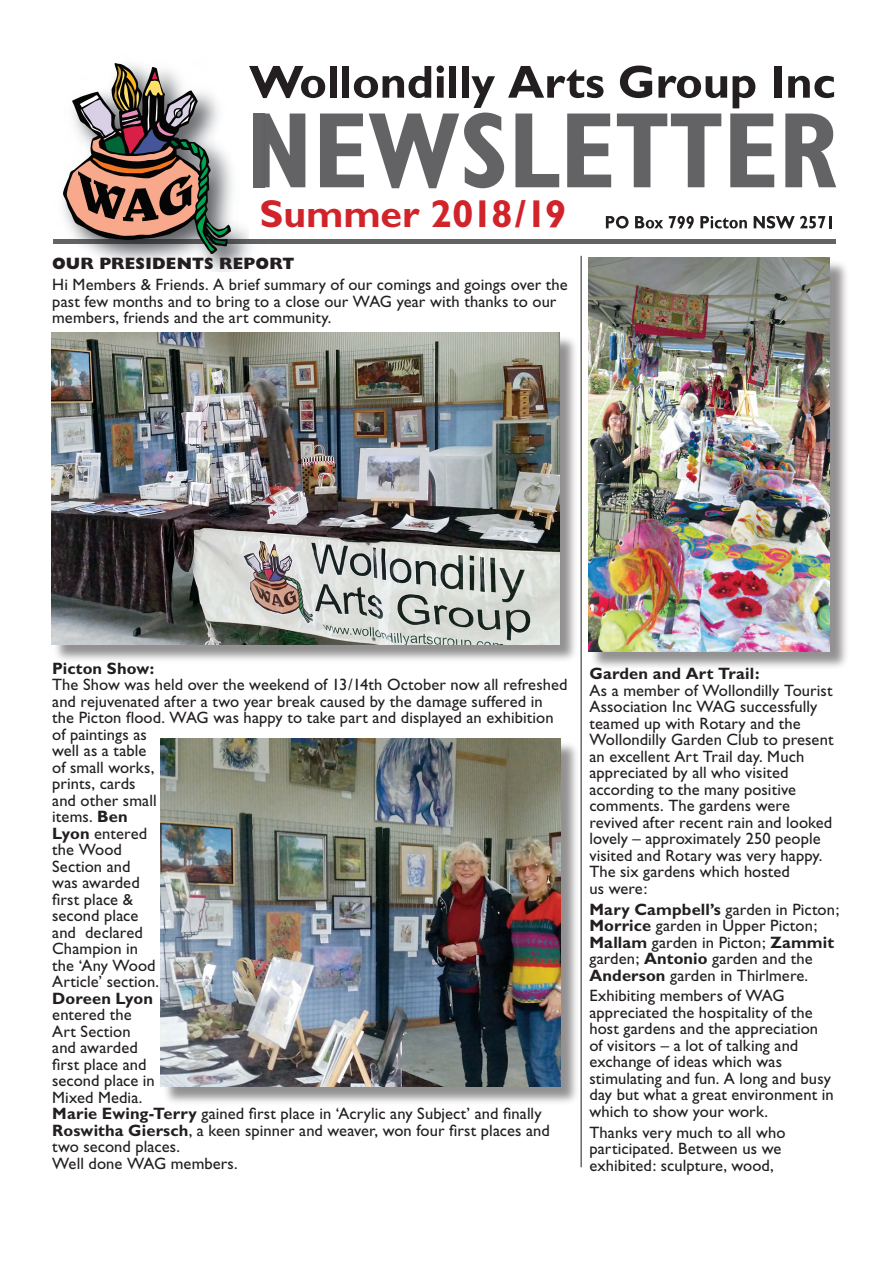
<style>
.page{position:relative;width:893px;height:1263px;background:#fff}
.page>*{position:absolute;margin:0;border:0;box-sizing:border-box;transform-origin:0 0}
.t1{font:700 39px "Gill Sans";letter-spacing:-.005em;color:#d1232a}
.t2{font:16.5px/16.5px "Gill Sans";letter-spacing:.005em;color:#231f20}
.t3{font:700 16.5px "Gill Sans";letter-spacing:.005em;color:#231f20}
.t4{font:800 16.5px "Gill Sans";letter-spacing:.015em;color:#231f20}
.s1{font-weight:700}
</style>
<div class="page">
<hr style="left:581px;top:256px;width:1px;height:911px;background:#231f20">
<svg style="left:620px;top:66px;width:32px;height:32px"></svg>
<svg style="left:658px;top:76px;width:69px;height:22px"></svg>
<svg style="left:733px;top:76px;width:22px;height:32px"></svg>
<div style="left:774px;top:66px;width:8px;height:32px;background:#231f20"></div>
<svg style="left:788px;top:76px;width:46px;height:22px"></svg>
<svg style="left:264px;top:66px;width:347px;height:122px"></svg>
<svg style="left:617px;top:114px;width:104px;height:73px"></svg>
<svg style="left:730px;top:114px;width:44px;height:73px"></svg>
<svg style="left:785px;top:114px;width:51px;height:73px"></svg>
<svg style="left:606px;top:216px;width:23px;height:12px"></svg>
<svg style="left:635px;top:216px;width:28px;height:12px"></svg>
<svg style="left:669px;top:216px;width:25px;height:12px"></svg>
<svg style="left:700px;top:216px;width:47px;height:12px"></svg>
<svg style="left:754px;top:216px;width:78px;height:12px"></svg>
<div style="left:53px;top:239px;width:783px;height:5px;background:#636366"></div>
<img style="left:98px;top:98px;width:166px;height:173px">
<img style="left:249px;top:66px;width:15px;height:32px">
<img style="left:250px;top:238px;width:12px;height:1px">
<img style="left:254px;top:114px;width:10px;height:73px">
<img style="left:231px;top:239px;width:33px;height:5px">
<svg style="left:63px;top:63px;width:168px;height:191px"></svg>
<div style="left:249px;top:198px;width:333px;height:40px;background:#fff"></div>
<div style="left:52px;top:333px;width:528px;height:332px;background:#231f20;opacity:.5"></div>
<img style="left:51px;top:332px;width:509px;height:312px">
<div style="left:589px;top:258px;width:261px;height:414px;background:#231f20;opacity:.5"></div>
<img style="left:588px;top:257px;width:242px;height:394px">
<div style="left:161px;top:739px;width:419px;height:367px;background:#231f20;opacity:.5"></div>
<img style="left:161px;top:738px;width:399px;height:348px">
<h1 class="t1" style="left:260px;top:191px;width:308px">Summer 2018/19</h1>
<p class="t4" style="left:52px;top:254px;width:244px">OUR PRESIDENTS REPORT</p>
<p class="t2" style="left:52px;top:276px;width:517px">Hi Members &amp; Friends. A brief summary of our comings and goings over the past few months and to bring to a close our WAG year with thanks to our members, friends and the art community.</p>
<p class="t3" style="left:52px;top:658px;width:104px">Picton Show:</p>
<p class="t2" style="left:52px;top:677px;width:517px">The Show was held over the weekend of 13/14th October now all refreshed and rejuvenated after a two year break caused by the damage suffered in the Picton flood. WAG was happy to take part and displayed an exhibition of paintings as<br>well as a table<br>of small works,<br>prints, cards<br>and other small<br>items. <span class="s1">Ben<br>Lyon</span> entered<br>the Wood<br>Section and<br>was awarded<br>first place &amp;<br>second place<br>and declared<br>Champion in<br>the ‘Any Wood<br>Article’ section.</p>
<p class="t3" style="left:52px;top:988px;width:102px">Doreen Lyon</p>
<p class="t2" style="left:52px;top:1007px;width:499px">entered the<br>Art Section<br>and awarded<br>first place and<br>second place in<br>Mixed Media.<br><span class="s1">Marie Ewing-Terry</span> gained first place in ‘Acrylic any Subject’ and finally<br><span class="s1">Roswitha Giersch</span>, a keen spinner and weaver, won four first places and two second places.<br>Well done WAG members.</p>
<p class="t3" style="left:589px;top:664px;width:172px">Garden and Art Trail:</p>
<p class="t2" style="left:589px;top:682px;width:246px">As a member of Wollondilly Tourist<br>Association Inc WAG successfully teamed up with Rotary and the<br>Wollondilly Garden Club to present an excellent Art Trail day. Much appreciated by all who visited according to the many positive comments. The gardens were revived after recent rain and looked lovely – approximately 250 people visited and Rotary was very happy.<br>The six gardens which hosted<br>us were:</p>
<p class="t2" style="left:589px;top:901px;width:251px"><span class="s1">Mary Campbell’s</span> garden in Picton;<br><span class="s1">Morrice</span> garden in Upper Picton;<br><span class="s1">Mallam</span> garden in Picton; <span class="s1">Zammit </span>garden; <span class="s1">Antonio</span> garden and the<br><span class="s1">Anderson</span> garden in Thirlmere.</p>
<p class="t2" style="left:589px;top:988px;width:246px">Exhibiting members of WAG appreciated the hospitality of the host gardens and the appreciation of visitors – a lot of talking and exchange of ideas which was stimulating and fun. A long and busy day but what a great environment in which to show your work.</p>
<p class="t2" style="left:589px;top:1124px;width:198px">Thanks very much to all who participated. Between us we exhibited: sculpture, wood,</p>
</div>
